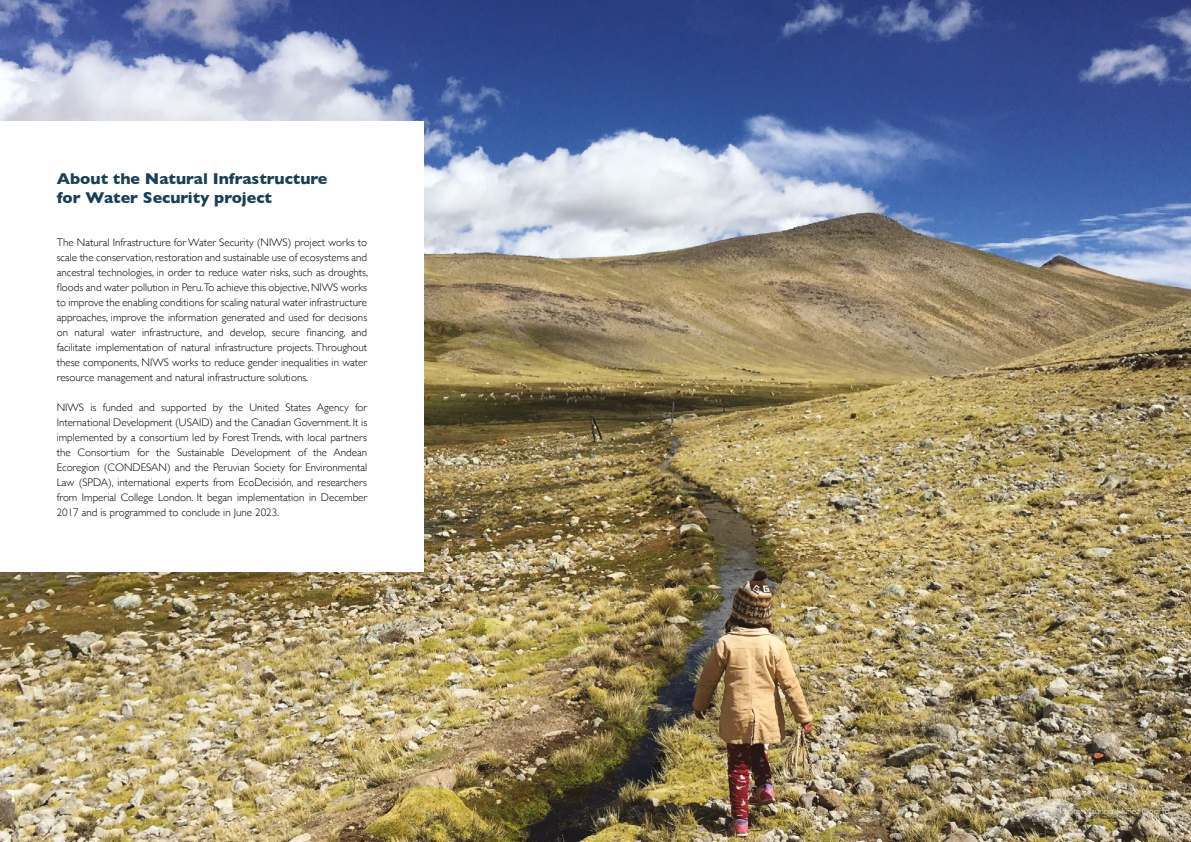
<style>
.page{position:relative;width:1191px;height:842px;background:#fff}
.page>*{position:absolute;margin:0;border:0;box-sizing:border-box;transform-origin:0 0}
.t1{font:700 16px/19.2px "Gill Sans";color:#193f57}
.t2{font:700 12px "Gill Sans";color:#fff}
.t3{font:300 11px/15px "Gill Sans";color:#000;text-align:justify}
.t4{font:300 9px "Gill Sans";letter-spacing:-.01em;color:#fff}
</style>
<div class="page">
<img style="left:0;top:0;width:1191px;height:842px">
<div style="left:0;top:121px;width:423px;height:450px;background:#fff"></div>
<div style="left:1057px;top:803px;width:120px;height:18px;background:#000;opacity:.75"></div>
<h1 class="t1" style="left:57px;top:169px;width:272px">About the Natural Infrastructure for Water Security project</h1>
<p class="t3" style="left:57px;top:234px;width:313px">The Natural Infrastructure for Water Security (NIWS) project works to scale the conservation, restoration and sustainable use of ecosystems and ancestral technologies, in order to reduce water risks, such as droughts, floods and water pollution in Peru.To achieve this objective, NIWS works to improve the enabling conditions for scaling natural water infrastructure approaches, improve the information generated and used for decisions on natural water infrastructure, and develop, secure financing, and facilitate implementation of natural infrastructure projects. Throughout these components, NIWS works to reduce gender inequalities in water resource management and natural infrastructure solutions.</p>
<p class="t3" style="left:57px;top:399px;width:312px">NIWS is funded and supported by the United States Agency for International Development (USAID) and the Canadian Government. It is implemented by a consortium led by Forest Trends, with local partners the Consortium for the Sustainable Development of the Andean Ecoregion (CONDESAN) and the Peruvian Society for Environmental Law (SPDA), international experts from EcoDecisión, and researchers from Imperial College London. It began implementation in December 2017 and is programmed to conclude in June 2023.</p>
<p class="t2" style="left:1135px;top:801px;width:9px">5</p>
<p class="t4" style="left:1060px;top:804px;width:111px">Photo: Mauricio Núñez Oporto</p>
</div>
